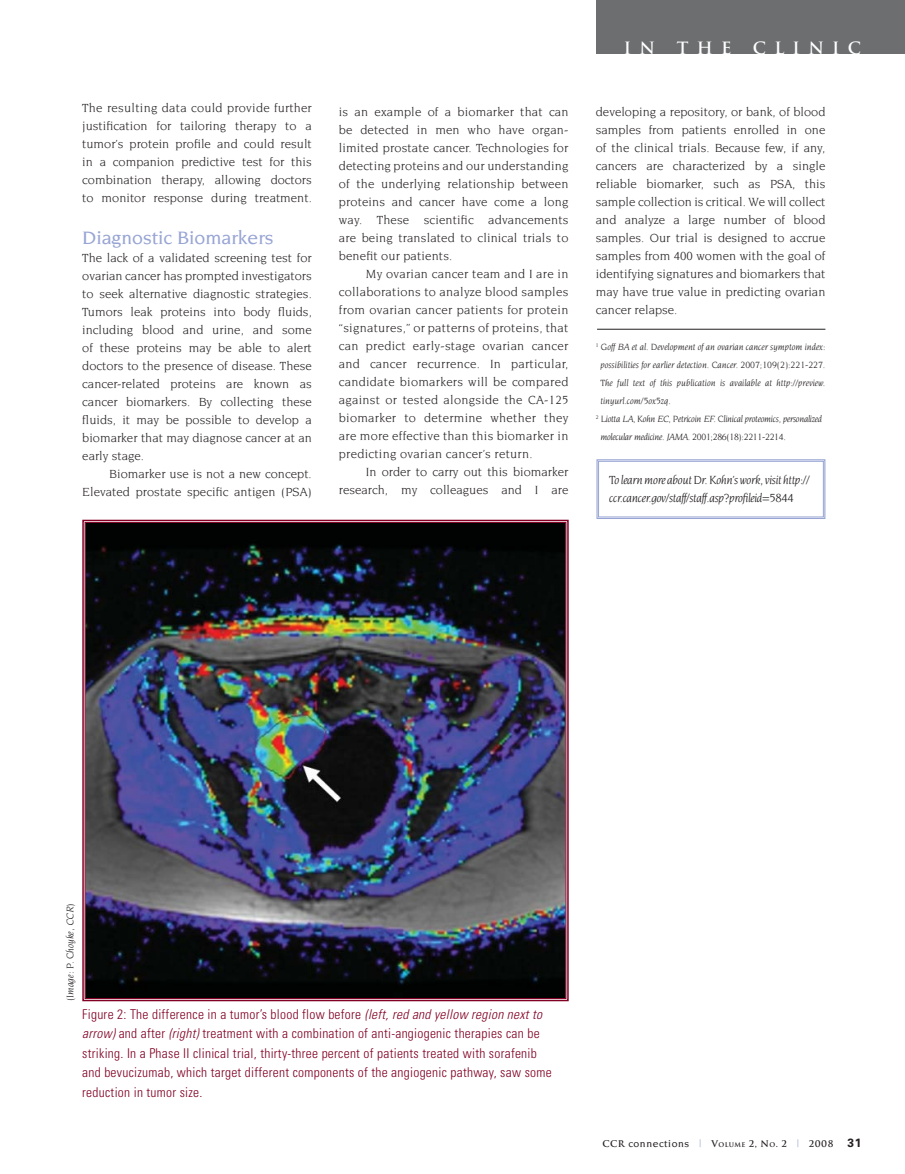
<style>
.page{position:relative;width:905px;height:1174px;background:#fff}
.page>*{position:absolute;margin:0;border:0;box-sizing:border-box;transform-origin:0 0}
.t1{font:500 19.5px "Novarese";color:#98a5d4}
.t2{font:700 16.5px "Trajan";letter-spacing:.5em;color:#fff}
.t3{font:300 condensed 13.5px/19.5px "Univers";letter-spacing:.02em;color:#820024}
.t4{font:12.75px/18px "Novarese";color:#231f20;text-align:justify}
.t5{font:italic 12.75px/18px "Novarese";letter-spacing:-.03em;color:#231f20}
.t6{font:italic 10.5px "Novarese";color:#231f20}
.t7{font:italic 9.75px "Novarese";letter-spacing:-.005em;color:#231f20}
.t8{font:italic 9.75px "Novarese";letter-spacing:-.03em;color:#231f20}
.t9{font:700 9px "Trajan";letter-spacing:.05em;color:#231f20}
.s1{font-style:italic}
.s2{font-family:"Novarese";font-weight:500;font-size:10.5px}
.s3{font-family:"Novarese";font-weight:500;font-size:10.5px;color:#98a5d4}
.s4{font-size:6.3px}
.s5{font-family:"Univers";font-size:12px}
</style>
<div class="page">
<img style="left:82px;top:519px;width:487px;height:483px">
<div style="left:596px;top:0;width:308px;height:54px;background:#6d6e70"></div>
<hr style="left:597px;top:329px;width:228px;height:1px;background:#231f20">
<svg style="left:596px;top:459px;width:229px;height:60px"></svg>
<div style="left:598px;top:461px;width:225px;height:56px;border:1px solid #98a5d4"></div>
<p class="t4" style="left:82px;top:100px;width:231px">The resulting data could provide further justification for tailoring therapy to a tumor’s protein profile and could result in a companion predictive test for this combination therapy, allowing doctors to monitor response during treatment.</p>
<h1 class="t1" style="left:82px;top:229px;width:193px">Diagnostic Biomarkers</h1>
<p class="t4" style="left:82px;top:249px;width:231px">The lack of a validated screening test for ovarian cancer has prompted investigators to seek alternative diagnostic strategies.<br>Tumors leak proteins into body fluids, including blood and urine, and some of these proteins may be able to alert doctors to the presence of disease. These cancer-related proteins are known as cancer biomarkers. By collecting these fluids, it may be possible to develop a biomarker that may diagnose cancer at an early stage.</p>
<p class="t4" style="left:82px;top:465px;width:231px;text-align:right">Biomarker use is not a new concept.<br>Elevated prostate specific antigen (PSA)</p>
<p class="t4" style="left:339px;top:103px;width:231px">is an example of a biomarker that can be detected in men who have organ&shy;limited prostate cancer. Technologies for detecting proteins and our understanding of the underlying relationship between proteins and cancer have come a long way. These scientific advancements are being translated to clinical trials to benefit our patients.</p>
<p class="t4" style="left:339px;top:265px;width:231px;text-indent:27px">My ovarian cancer team and I are in collaborations to analyze blood samples from ovarian cancer patients for protein “signatures,” or patterns of proteins, that can predict early-stage ovarian cancer and cancer recurrence. In particular, candidate biomarkers will be compared against or tested alongside the CA-125 biomarker to determine whether they are more effective than this biomarker in predicting ovarian cancer’s return.</p>
<p class="t4" style="left:339px;top:463px;width:231px;text-align:right">In order to carry out this biomarker research, my colleagues and I are</p>
<p class="t2" style="left:623px;top:39px;width:33px">I N</p>
<p class="t2" style="left:676px;top:39px;width:56px">THE</p>
<p class="t2" style="left:752px;top:39px;width:110px">CLINIC</p>
<p class="t4" style="left:595px;top:103px;width:231px">developing a repository, or bank, of blood samples from patients enrolled in one of the clinical trials. Because few, if any, cancers are characterized by a single reliable biomarker, such as PSA, this sample collection is critical. We will collect and analyze a large number of blood samples. Our trial is designed to accrue samples from 400 women with the goal of identifying signatures and biomarkers that may have true value in predicting ovarian cancer relapse.</p>
<p class="t7" style="left:595px;top:343px;width:231px"><sup>1</sup> Goff BA et al. Development of an ovarian cancer symptom index:</p>
<p class="t7" style="left:600px;top:361px;width:226px">possibilities for earlier detection. Cancer. 2007;109(2):221-227.</p>
<p class="t7" style="left:600px;top:379px;width:226px">The full text of this publication is available at http://preview.</p>
<p class="t7" style="left:600px;top:397px;width:72px">tinyurl.com/5ox5zq.</p>
<p class="t8" style="left:595px;top:415px;width:228px"><sup>2</sup> Liotta LA, Kohn EC, Petricoin EF. Clinical proteomics, personalized</p>
<p class="t8" style="left:600px;top:433px;width:187px">molecular medicine. JAMA. 2001;286(18):2211-2214.</p>
<p class="t5" style="left:609px;top:471px;width:202px">To learn more about Dr. Kohn’s work, visit http:// ccr.cancer.gov/staff/staff.asp?profileid=5844</p>
<p class="t6" style="left:65px;top:1001px;width:100px;rotate:-90deg">(Image: P. Choyke, CCR)</p>
<p class="t3" style="left:82px;top:1005px;width:471px">Figure 2: The difference in a tumor’s blood flow before <span class="s1">(left, red and yellow region next to arrow)</span> and after <span class="s1">(right)</span> treatment with a combination of anti-angiogenic therapies can be striking. In a Phase II clinical trial, thirty-three percent of patients treated with sorafenib and bevucizumab, which target different components of the angiogenic pathway, saw some reduction in tumor size.</p>
<p class="t9" style="left:602px;top:1139px;width:260px">CCR <span class="s2">connections</span> <span class="s3">|</span> V<span class="s4">OLUME</span> 2, N<span class="s4">O</span>. 2 <span class="s3">|</span> 2008 <span class="s5">31</span></p>
</div>
